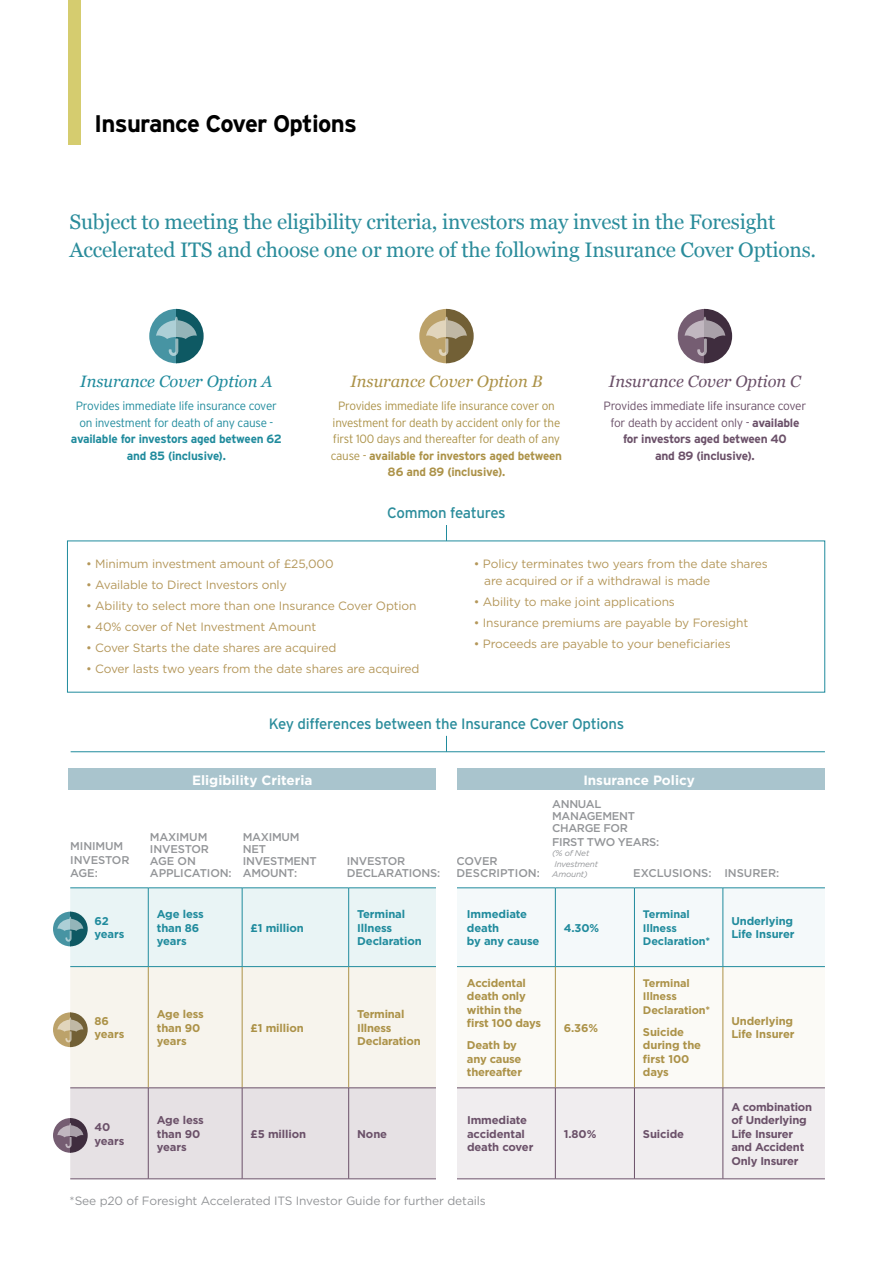
<style>
.page{position:relative;width:893px;height:1263px;background:#fff}
.page>*{position:absolute;margin:0;border:0;box-sizing:border-box;transform-origin:0 0}
.t1{font:700 24px "Interstate";letter-spacing:-.03em;color:#000}
.t2{font:21px/28.5px "Georgia";letter-spacing:-.01em;color:#2a8c9b}
.t3{font:italic 16.5px "Georgia";color:#208b9d}
.t4{font:italic 16.5px "Georgia";color:#ac9248}
.t5{font:italic 16.5px "Georgia";color:#6b5169}
.t6{font:15px "Interstate";letter-spacing:-.02em;color:#2a8c9b}
.t7{font:700 13.5px "Gotham";color:#fff}
.t8{font:12px/16.5px "Gotham";letter-spacing:-.01em;color:#b4975a}
.t9{font:300 12px/16.5px "Interstate";letter-spacing:-.02em;color:#ac9248;text-align:center}
.t10{font:300 12px/16.5px "Interstate";letter-spacing:-.025em;color:#6b5169;text-align:center}
.t11{font:300 12px/16.5px "Interstate";letter-spacing:-.02em;color:#208b9d}
.t12{font:12px "Gotham";letter-spacing:-.01em;color:#939598}
.t13{font:700 12px/16.5px "Interstate";letter-spacing:-.02em;color:#208b9d;text-align:center}
.t14{font:700 11.25px/13.5px "Gotham";letter-spacing:-.02em;color:#ac9248}
.t15{font:500 11.25px/12px "Gotham";letter-spacing:-.02em;color:#939598}
.t16{font:700 11.25px/13.5px "Gotham";letter-spacing:-.02em;color:#6b5169}
.t17{font:700 11.25px/13.5px "Gotham";letter-spacing:-.01em;color:#208b9d}
.t18{font:500 11.25px/12px "Gotham";color:#939598}
.t19{font:700 10.95px/13.5px "Gotham";letter-spacing:-.01em;color:#208b9d}
.t20{font:700 10.95px/13.5px "Gotham";letter-spacing:-.01em;color:#ac9248}
.t21{font:italic 8.25px/10.5px "Gotham";letter-spacing:-.02em;color:#939598}
.s1{font-weight:700}
</style>
<div class="page">
<svg style="left:149px;top:309px;width:55px;height:54px"></svg>
<svg style="left:419px;top:309px;width:55px;height:54px"></svg>
<svg style="left:678px;top:309px;width:54px;height:54px"></svg>
<div style="left:70px;top:967px;width:366px;height:120px;background:#f7f4ed"></div>
<div style="left:457px;top:967px;width:368px;height:120px;background:#fbfaf6"></div>
<hr style="left:148px;top:967px;width:1px;height:121px;background:#ac9248">
<hr style="left:242px;top:967px;width:1px;height:121px;background:#ac9248">
<hr style="left:348px;top:967px;width:1px;height:121px;background:#ac9248">
<hr style="left:555px;top:967px;width:1px;height:121px;background:#ac9248">
<hr style="left:634px;top:967px;width:1px;height:121px;background:#ac9248">
<hr style="left:723px;top:967px;width:1px;height:121px;background:#ac9248">
<div style="left:68px;top:768px;width:369px;height:22px;background:#a9c4cd"></div>
<svg style="left:53px;top:887px;width:772px;height:80px"></svg>
<svg style="left:53px;top:1012px;width:35px;height:35px"></svg>
<svg style="left:53px;top:1087px;width:772px;height:92px;background:#e6e1e5"></svg>
<div style="left:453px;top:768px;width:372px;height:22px;background:#a9c4cd"></div>
<svg style="left:446px;top:525px;width:1px;height:16px"></svg>
<div style="left:68px;top:0;width:13px;height:145px;background:#d5cc6f"></div>
<svg style="left:446px;top:736px;width:1px;height:15px"></svg>
<hr style="left:71px;top:751px;width:754px;height:1px;background:#208b9d">
<div style="left:437px;top:759px;width:20px;height:431px;background:#fff"></div>
<h1 class="t1" style="left:94px;top:110px;width:264px">Insurance Cover Options</h1>
<h2 class="t2" style="left:70px;top:206px;width:748px">Subject to meeting the eligibility criteria, investors may invest in the Foresight<br>Accelerated ITS and choose one or more of the following Insurance Cover Options.</h2>
<h3 class="t3" style="left:80px;top:370px;width:194px">Insurance Cover Option A</h3>
<p class="t11" style="left:76px;top:398px;width:202px">Provides immediate life insurance cover on investment for death of any cause -</p>
<p class="t13" style="left:71px;top:431px;width:212px">available for investors aged between 62 and 85 (inclusive).</p>
<h3 class="t4" style="left:350px;top:370px;width:194px">Insurance Cover Option B</h3>
<p class="t9" style="left:331px;top:398px;width:233px">Provides immediate life insurance cover on investment for death by accident only for the first 100 days and thereafter for death of any cause - <span class="s1">available for investors aged between 86 and 89 (inclusive).</span></p>
<p class="t6" style="left:387px;top:504px;width:120px">Common features</p>
<h3 class="t5" style="left:609px;top:370px;width:193px">Insurance Cover Option C</h3>
<p class="t10" style="left:604px;top:398px;width:204px">Provides immediate life insurance cover for death by accident only - <span class="s1">available for investors aged between 40<br>and 89 (inclusive).</span></p>
<p class="t8" style="left:86px;top:555px;width:249px">• Minimum investment amount of £25,000</p>
<p class="t8" style="left:86px;top:576px;width:202px">• Available to Direct Investors only</p>
<p class="t8" style="left:86px;top:597px;width:332px">• Ability to select more than one Insurance Cover Option</p>
<p class="t8" style="left:86px;top:618px;width:232px">• 40% cover of Net Investment Amount</p>
<p class="t8" style="left:86px;top:639px;width:252px">• Cover Starts the date shares are acquired</p>
<p class="t8" style="left:86px;top:660px;width:335px">• Cover lasts two years from the date shares are acquired</p>
<p class="t8" style="left:484px;top:555px;width:285px;text-indent:-10px">• Policy terminates two years from the date shares are acquired or if a withdrawal is made</p>
<p class="t8" style="left:474px;top:593px;width:203px">• Ability to make joint applications</p>
<p class="t8" style="left:474px;top:614px;width:276px">• Insurance premiums are payable by Foresight</p>
<p class="t8" style="left:474px;top:635px;width:259px">• Proceeds are payable to your beneficiaries</p>
<p class="t6" style="left:269px;top:715px;width:357px">Key differences between the Insurance Cover Options</p>
<p class="t15" style="left:70px;top:839px;width:61px;line-height:13.5px">MINIMUM<br>INVESTOR<br>AGE:</p>
<p class="t7" style="left:192px;top:771px;width:122px">Eligibility Criteria</p>
<p class="t15" style="left:150px;top:831px;width:83px">MAXIMUM<br>INVESTOR<br>AGE ON<br>APPLICATION:</p>
<p class="t15" style="left:243px;top:831px;width:76px">MAXIMUM<br>NET<br>INVESTMENT<br>AMOUNT:</p>
<p class="t15" style="left:347px;top:855px;width:95px">INVESTOR<br>DECLARATIONS:</p>
<p class="t18" style="left:456px;top:855px;width:85px">COVER<br>DESCRIPTION:</p>
<p class="t7" style="left:583px;top:771px;width:113px">Insurance Policy</p>
<p class="t15" style="left:552px;top:798px;width:84px">ANNUAL<br>MANAGEMENT<br>CHARGE FOR</p>
<p class="t15" style="left:552px;top:835px;width:108px">FIRST TWO YEARS:</p>
<p class="t21" style="left:552px;top:848px;width:47px">(% of Net<br>Investment<br>Amount)</p>
<p class="t18" style="left:633px;top:867px;width:148px">EXCLUSIONS: INSURER:</p>
<p class="t17" style="left:95px;top:914px;width:31px">62 years</p>
<p class="t17" style="left:157px;top:907px;width:49px">Age less than 86 years</p>
<p class="t17" style="left:251px;top:921px;width:55px">£1 million</p>
<p class="t17" style="left:357px;top:907px;width:66px">Terminal<br>Illness<br>Declaration</p>
<p class="t17" style="left:467px;top:907px;width:74px">Immediate death<br>by any cause</p>
<p class="t14" style="left:95px;top:1014px;width:31px">86 years</p>
<p class="t14" style="left:157px;top:1007px;width:49px">Age less than 90 years</p>
<p class="t14" style="left:251px;top:1021px;width:55px">£1 million</p>
<p class="t14" style="left:357px;top:1007px;width:65px">Terminal<br>Illness<br>Declaration</p>
<p class="t14" style="left:467px;top:976px;width:76px">Accidental death only within the first 100 days</p>
<p class="t14" style="left:467px;top:1039px;width:57px">Death by any cause thereafter</p>
<p class="t16" style="left:95px;top:1120px;width:31px">40 years</p>
<p class="t16" style="left:157px;top:1113px;width:49px">Age less than 90 years</p>
<p class="t16" style="left:251px;top:1127px;width:57px">£5 million</p>
<p class="t16" style="left:357px;top:1127px;width:31px">None</p>
<p class="t16" style="left:467px;top:1113px;width:68px">Immediate accidental death cover</p>
<p class="t12" style="left:70px;top:1193px;width:418px">*See p20 of Foresight Accelerated ITS Investor Guide for further details</p>
<p class="t17" style="left:564px;top:921px;width:37px">4.30%</p>
<p class="t14" style="left:564px;top:1021px;width:36px">6.36%</p>
<p class="t19" style="left:643px;top:907px;width:69px">Terminal<br>Illness<br>Declaration*</p>
<p class="t17" style="left:731px;top:914px;width:65px">Underlying<br>Life Insurer</p>
<p class="t20" style="left:643px;top:976px;width:69px">Terminal<br>Illness<br>Declaration*</p>
<p class="t14" style="left:643px;top:1025px;width:60px">Suicide during the first 100 days</p>
<p class="t14" style="left:731px;top:1014px;width:65px">Underlying<br>Life Insurer</p>
<p class="t16" style="left:564px;top:1127px;width:34px">1.80%</p>
<p class="t16" style="left:643px;top:1127px;width:43px">Suicide</p>
<p class="t16" style="left:731px;top:1100px;width:82px">A combination of Underlying<br>Life Insurer and Accident<br>Only Insurer</p>
</div>
